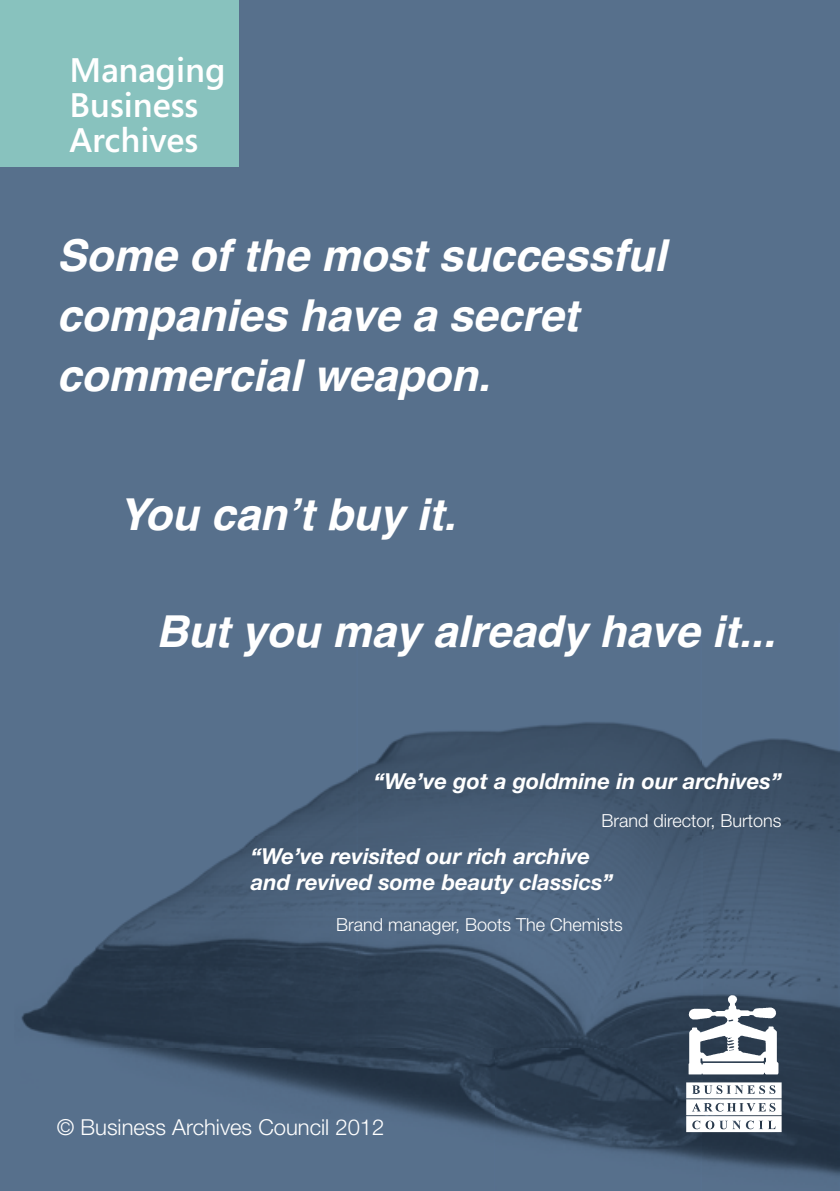
<style>
.page{position:relative;width:840px;height:1191px;background:#fff}
.page>*{position:absolute;margin:0;border:0;box-sizing:border-box;transform-origin:0 0}
.t1{font:italic 700 44px/60px "Helvetica";color:#fff}
.t2{font:600 34px/35px "Segoe";color:#fff}
.t3{font:italic 700 22px/26px "Helvetica Neue";color:#fff}
.t4{font:300 22px "Helvetica Neue";color:#fff}
.t5{font:300 18px "Helvetica Neue";color:#fff}
</style>
<div class="page">
<div style="left:0;top:0;width:839px;height:1191px;background:#57708c"></div>
<div style="left:0;top:0;width:238px;height:166px;background:#88c2be"></div>
<img style="left:21px;top:722px;width:818px;height:454px">
<svg style="left:688px;top:995px;width:90px;height:79px;background:#a1a9b1"></svg>
<svg style="left:685px;top:1082px;width:96px;height:50px;background:#d9dcdf"></svg>
<p class="t2" style="left:69px;top:52px;width:157px">Managing<br>Business<br>Archives</p>
<p class="t1" style="left:57px;top:226px;width:610px">Some of the most successful companies have a secret commercial weapon.</p>
<p class="t1" style="left:119px;top:485px;width:338px">You can’t buy it.</p>
<p class="t1" style="left:156px;top:601px;width:620px">But you may already have it...</p>
<p class="t3" style="left:373px;top:768px;width:409px">“We’ve got a goldmine in our archives”</p>
<p class="t5" style="left:601px;top:810px;width:182px">Brand director, Burtons</p>
<p class="t3" style="left:251px;top:843px;width:363px">“We’ve revisited our rich archive and revived some beauty classics”</p>
<p class="t5" style="left:336px;top:913px;width:288px">Brand manager, Boots The Chemists</p>
<p class="t4" style="left:57px;top:1113px;width:329px">© Business Archives Council 2012</p>
</div>
